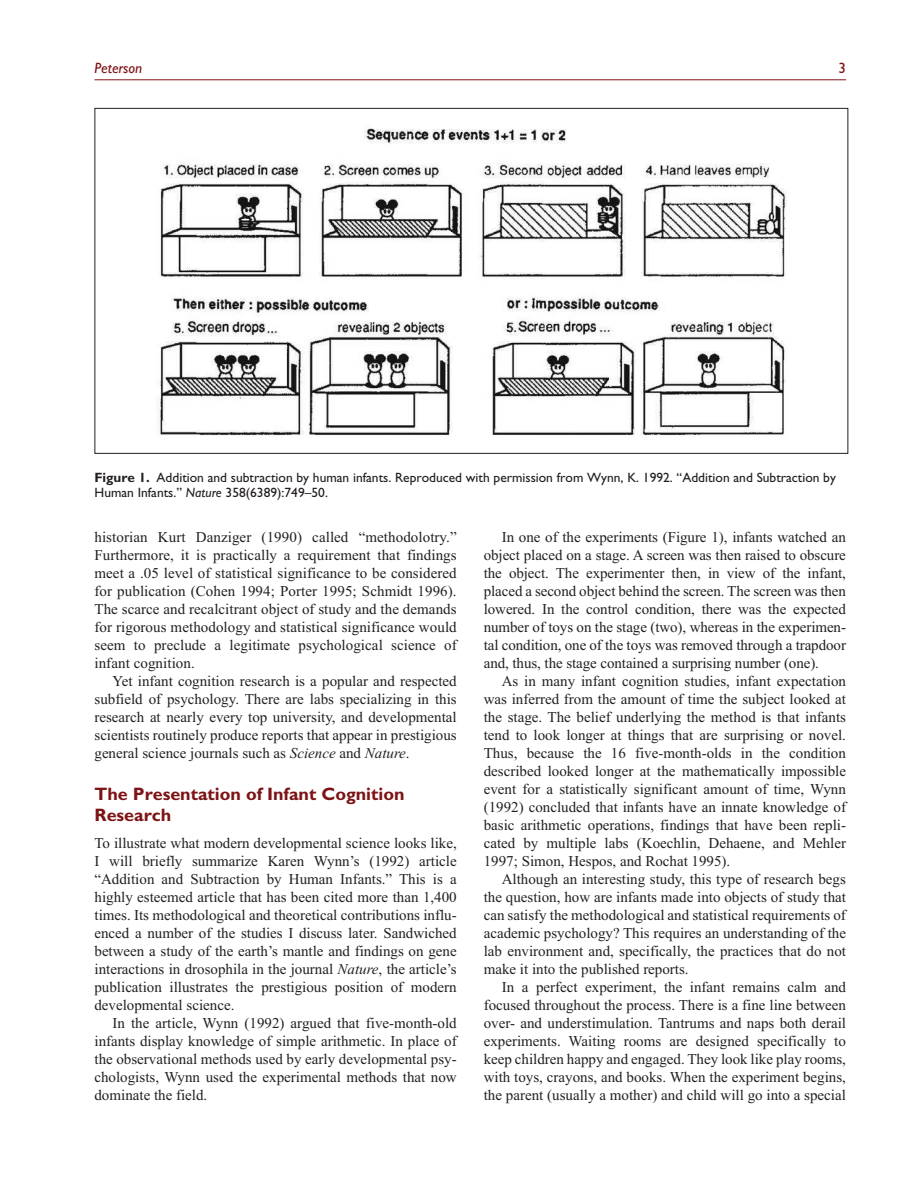
<style>
.page{position:relative;width:918px;height:1188px;background:#fff}
.page>*{position:absolute;margin:0;border:0;box-sizing:border-box;transform-origin:0 0}
.t1{font:700 18px/21px "Gill Sans Std";color:#7e1315}
.t2{font:15px/18px "Times New Roman";color:#231f20;text-align:justify}
.t3{font:italic 15px "Gill Sans Std";color:#7e1315}
.t4{font:15px "Gill Sans Std";color:#7e1315}
.t5{font:13.5px/15.8px "Gill Sans Std";color:#231f20}
.s1{font-weight:700}
.s2{font-style:italic}
</style>
<div class="page">
<hr style="left:95px;top:80px;width:751px;height:1px;background:#7e1315">
<img style="left:156px;top:128px;width:630px;height:307px">
<p class="t3" style="left:94px;top:63px;width:49px">Peterson</p>
<p class="t4" style="left:838px;top:62px;width:9px">3</p>
<p class="t5" style="left:94px;top:470px;width:743px"><span class="s1">Figure 1.</span> Addition and subtraction by human infants. Reproduced with permission from Wynn, K. 1992. “Addition and Subtraction by<br>Human Infants.” <span class="s2">Nature</span> 358(6389):749–50.</p>
<p class="t2" style="left:94px;top:529px;width:364px">historian Kurt Danziger (1990) called “methodolotry.” Furthermore, it is practically a requirement that findings meet a .05 level of statistical significance to be considered for publication (Cohen 1994; Porter 1995; Schmidt 1996).<br>The scarce and recalcitrant object of study and the demands for rigorous methodology and statistical significance would seem to preclude a legitimate psychological science of infant cognition.</p>
<p class="t2" style="left:94px;top:673px;width:364px;text-indent:18px">Yet infant cognition research is a popular and respected subfield of psychology. There are labs specializing in this research at nearly every top university, and developmental scientists routinely produce reports that appear in prestigious general science journals such as <span class="s2">Science</span> and <span class="s2">Nature</span>.</p>
<p class="t1" style="left:94px;top:785px;width:312px">The Presentation of Infant Cognition<br>Research</p>
<p class="t2" style="left:94px;top:835px;width:364px">To illustrate what modern developmental science looks like, I will briefly summarize Karen Wynn’s (1992) article “Addition and Subtraction by Human Infants.” This is a highly esteemed article that has been cited more than 1,400 times. Its methodological and theoretical contributions influ&shy;enced a number of the studies I discuss later. Sandwiched between a study of the earth’s mantle and findings on gene interactions in drosophila in the journal <span class="s2">Nature</span>, the article’s publication illustrates the prestigious position of modern developmental science.</p>
<p class="t2" style="left:94px;top:1015px;width:364px;text-indent:18px">In the article, Wynn (1992) argued that five-month-old infants display knowledge of simple arithmetic. In place of the observational methods used by early developmental psy&shy;chologists, Wynn used the experimental methods that now dominate the field.</p>
<p class="t2" style="left:484px;top:529px;width:364px;text-indent:18px">In one of the experiments (Figure 1), infants watched an object placed on a stage. A screen was then raised to obscure the object. The experimenter then, in view of the infant, placed a second object behind the screen. The screen was then lowered. In the control condition, there was the expected number of toys on the stage (two), whereas in the experimen&shy;tal condition, one of the toys was removed through a trapdoor and, thus, the stage contained a surprising number (one).</p>
<p class="t2" style="left:484px;top:673px;width:364px;text-indent:18px">As in many infant cognition studies, infant expectation was inferred from the amount of time the subject looked at the stage. The belief underlying the method is that infants tend to look longer at things that are surprising or novel.<br>Thus, because the 16 five-month-olds in the condition described looked longer at the mathematically impossible event for a statistically significant amount of time, Wynn (1992) concluded that infants have an innate knowledge of basic arithmetic operations, findings that have been repli&shy;cated by multiple labs (Koechlin, Dehaene, and Mehler 1997; Simon, Hespos, and Rochat 1995).</p>
<p class="t2" style="left:484px;top:871px;width:364px;text-indent:18px">Although an interesting study, this type of research begs the question, how are infants made into objects of study that can satisfy the methodological and statistical requirements of academic psychology? This requires an understanding of the lab environment and, specifically, the practices that do not make it into the published reports.</p>
<p class="t2" style="left:484px;top:979px;width:364px;text-indent:18px">In a perfect experiment, the infant remains calm and focused throughout the process. There is a fine line between over- and understimulation. Tantrums and naps both derail experiments. Waiting rooms are designed specifically to keep children happy and engaged. They look like play rooms, with toys, crayons, and books. When the experiment begins, the parent (usually a mother) and child will go into a special</p>
</div>
